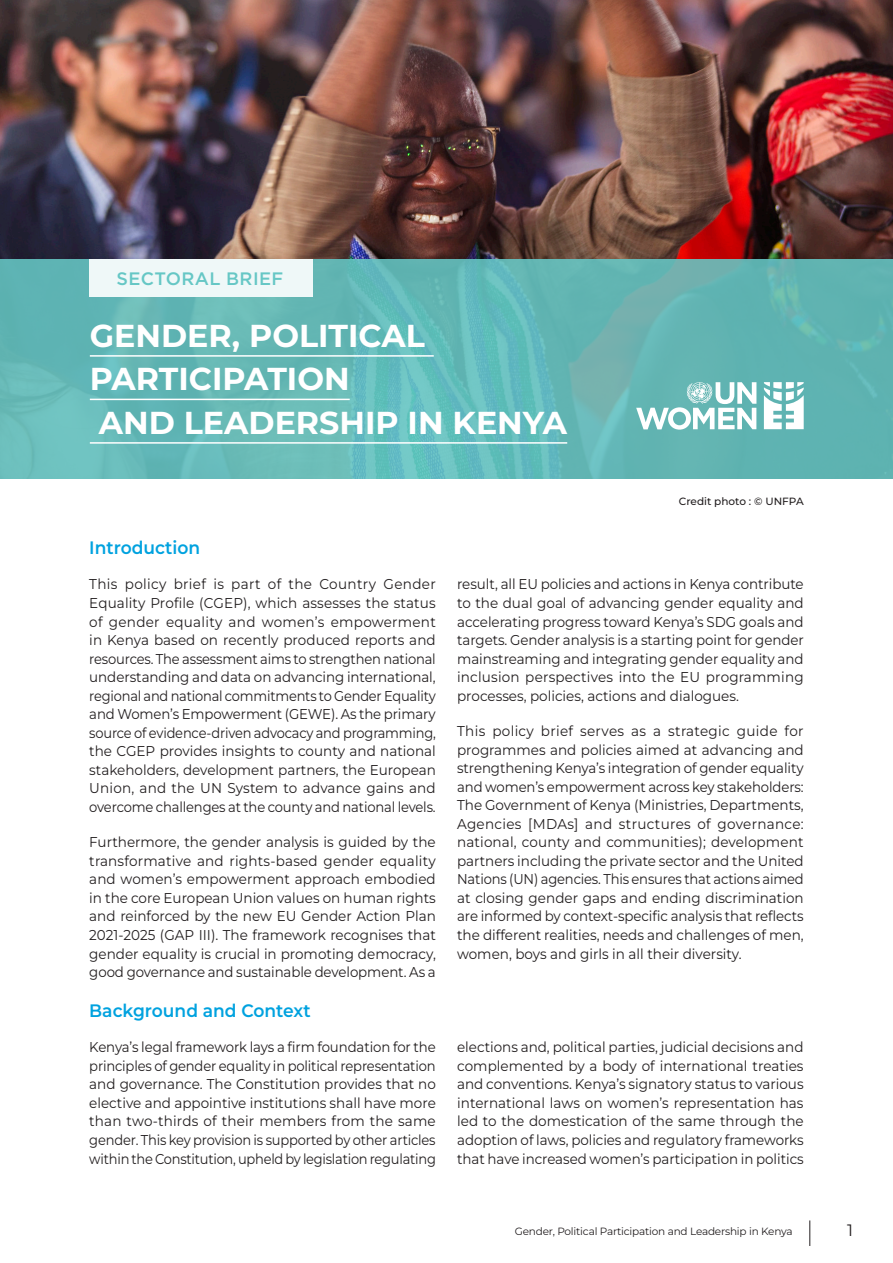
<style>
.page{position:relative;width:893px;height:1263px;background:#fff}
.page>*{position:absolute;margin:0;border:0;box-sizing:border-box;transform-origin:0 0}
.HEADER_SPAN{font:700 31.65px "Montserrat";color:#fff}
.Normal1{font:600 18px "Montserrat";color:#00a2df;scale:.95 1}
.Document_Type_RED__C{font:500 18px "Gotham Pro";letter-spacing:.02em;color:#66c7c5}
.t1{font:16.5px "Montserrat";color:#231f20}
.Normal__Web{font:14.25px/18.6px "Montserrat";letter-spacing:-.005em;color:#231f20;text-align:justify;scale:.95 1}
.Normal__Web-2{font:14.25px/18.5px "Montserrat";letter-spacing:-.005em;color:#231f20;text-align:justify;scale:.93 1}
.Normal__Web-3{font:14.25px/18.6px "Montserrat";letter-spacing:-.005em;color:#231f20;text-align:justify;scale:.94 1}
.t2{font:10.5px "Montserrat";letter-spacing:-.02em;color:#231f20}
.Normal1-2{font:500 10.5px "Montserrat";color:#231f20}
</style>
<div class="page">
<svg style="left:809px;top:1220px;width:1px;height:26px"></svg>
<img style="left:0;top:0;width:893px;height:259px">
<svg style="left:0;top:259px;width:893px;height:219px;background:#64b7b6"></svg>
<hr style="left:90px;top:355px;width:344px;height:2px;background:#fff">
<hr style="left:90px;top:399px;width:260px;height:1px;background:#fff">
<hr style="left:90px;top:442px;width:477px;height:2px;background:#fff">
<svg style="left:636px;top:382px;width:120px;height:48px"></svg>
<svg style="left:764px;top:382px;width:40px;height:47px"></svg>
<div style="left:89px;top:259px;width:224px;height:38px;background:#eff8f8"></div>
<p class="Document_Type_RED__C" style="left:116px;top:268px;width:168px">SECTORAL BRIEF</p>
<p class="HEADER_SPAN" style="left:90px;top:315px;width:336px">GENDER, POLITICAL</p>
<p class="HEADER_SPAN" style="left:90px;top:358px;width:261px">PARTICIPATION</p>
<p class="HEADER_SPAN" style="left:99px;top:402px;width:470px">AND LEADERSHIP IN KENYA</p>
<p class="Normal1-2" style="left:679px;top:495px;width:126px">Credit photo : © UNFPA</p>
<p class="Normal1" style="left:89px;top:536px;width:118px">Introduction</p>
<p class="Normal__Web" style="left:89px;top:575px;width:366px">This policy brief is part of the Country Gender Equality Profile (CGEP), which assesses the status of gender equality and women’s empowerment in Kenya based on recently produced reports and resources. The assessment aims to strengthen national understanding and data on advancing international, regional and national commitments to Gender Equality and Women’s Empowerment (GEWE). As the primary source of evidence-driven advocacy and programming, the CGEP provides insights to county and national stakeholders, development partners, the European Union, and the UN System to advance gains and overcome challenges at the county and national levels.</p>
<p class="Normal__Web" style="left:89px;top:833px;width:366px">Furthermore, the gender analysis is guided by the transformative and rights-based gender equality and women’s empowerment approach embodied in the core European Union values on human rights and reinforced by the new EU Gender Action Plan 2021-2025 (GAP III). The framework recognises that gender equality is crucial in promoting democracy, good governance and sustainable development. As a</p>
<p class="Normal__Web-3" style="left:457px;top:575px;width:370px">result, all EU policies and actions in Kenya contribute to the dual goal of advancing gender equality and accelerating progress toward Kenya’s SDG goals and targets. Gender analysis is a starting point for gender mainstreaming and integrating gender equality and inclusion perspectives into the EU programming processes, policies, actions and dialogues.</p>
<p class="Normal__Web" style="left:457px;top:721px;width:366px">This policy brief serves as a strategic guide for programmes and policies aimed at advancing and strengthening Kenya’s integration of gender equality and women’s empowerment across key stakeholders:<br>The Government of Kenya (Ministries, Departments, Agencies [MDAs] and structures of governance: national, county and communities); development partners including the private sector and the United Nations (UN) agencies. This ensures that actions aimed at closing gender gaps and ending discrimination are informed by context-specific analysis that reflects the different realities, needs and challenges of men, women, boys and girls in all their diversity.</p>
<p class="Normal1" style="left:89px;top:998px;width:234px">Background and Context</p>
<p class="Normal__Web-2" style="left:89px;top:1038px;width:374px">Kenya’s legal framework lays a firm foundation for the principles of gender equality in political representation and governance. The Constitution provides that no elective and appointive institutions shall have more than two-thirds of their members from the same gender. This key provision is supported by other articles within the Constitution, upheld by legislation regulating</p>
<p class="Normal__Web" style="left:457px;top:1038px;width:366px">elections and, political parties, judicial decisions and complemented by a body of international treaties and conventions. Kenya’s signatory status to various international laws on women’s representation has led to the domestication of the same through the adoption of laws, policies and regulatory frameworks that have increased women’s participation in politics</p>
<p class="t2" style="left:515px;top:1224px;width:279px">Gender, Political Participation and Leadership in Kenya</p>
<p class="t1" style="left:847px;top:1219px;width:7px">1</p>
</div>
